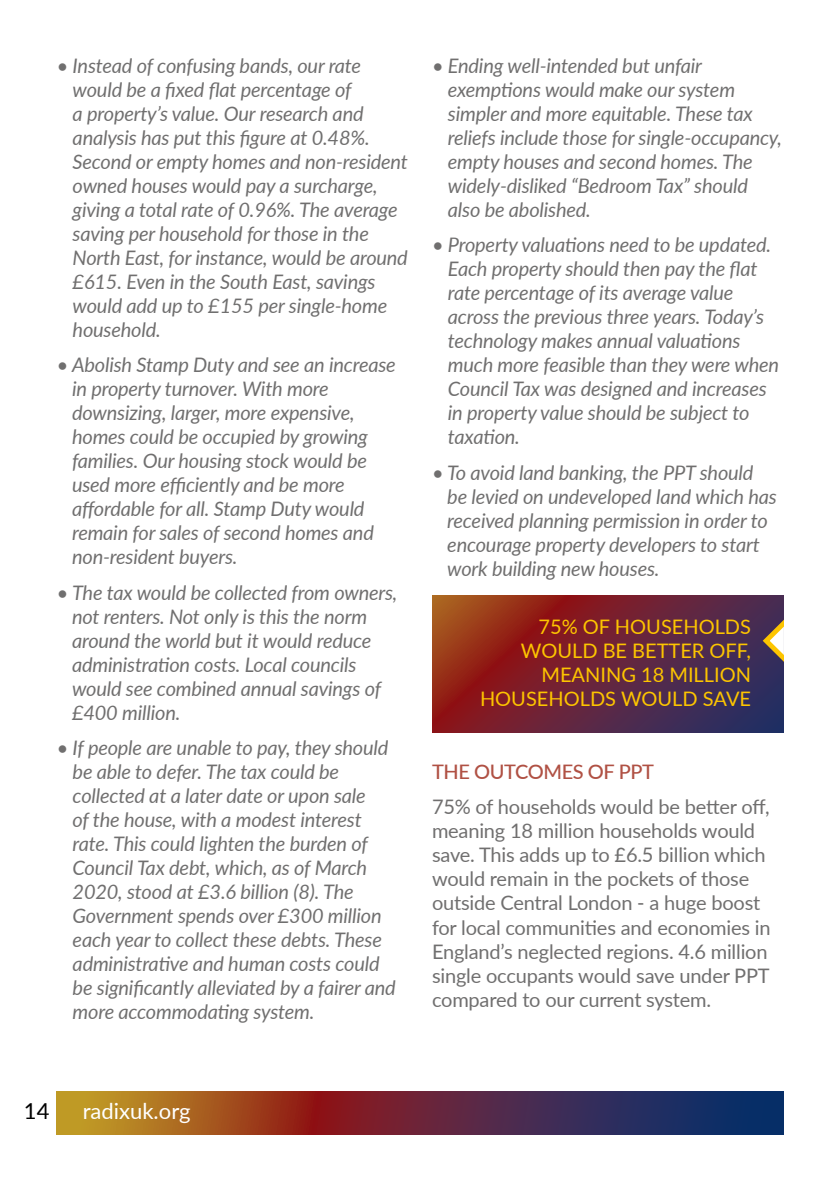
<style>
.page{position:relative;width:840px;height:1191px;background:#fff}
.page>*{position:absolute;margin:0;border:0;box-sizing:border-box;transform-origin:0 0}
.t1{font:22px "Lato";color:#fff}
.t2{font:22px "Lato";color:#000}
.t3{font:italic 20px/24px "Lato";letter-spacing:-.01em;color:#706f6f}
.t4{font:20px/24px "Lato";letter-spacing:-.01em;color:#706f6f}
.t5{font:20px/24px "Lato";color:#fdc500;text-align:right}
.t6{font:500 20px "Lato";letter-spacing:-.02em;color:#b05144}
</style>
<div class="page">
<svg style="left:57px;top:1091px;width:725px;height:43px;background:#683d3c"></svg>
<svg style="left:432px;top:595px;width:351px;height:137px;background:#6a2637"></svg>
<svg style="left:758px;top:612px;width:25px;height:56px"></svg>
<p class="t3" style="left:73px;top:53px;width:336px;text-indent:-16px">• Instead of confusing bands, our rate would be a fixed flat percentage of<br>a property’s value. Our research and analysis has put this figure at 0.48%.<br>Second or empty homes and non-resident owned houses would pay a surcharge, giving a total rate of 0.96%. The average saving per household for those in the North East, for instance, would be around £615. Even in the South East, savings would add up to £155 per single-home household.</p>
<p class="t3" style="left:72px;top:352px;width:325px;text-indent:-15px">• Abolish Stamp Duty and see an increase in property turnover. With more downsizing, larger, more expensive, homes could be occupied by growing families. Our housing stock would be used more efficiently and be more affordable for all. Stamp Duty would remain for sales of second homes and non-resident buyers.</p>
<p class="t3" style="left:72px;top:579px;width:326px;text-indent:-15px">• The tax would be collected from owners, not renters. Not only is this the norm around the world but it would reduce administration costs. Local councils would see combined annual savings of £400 million.</p>
<p class="t3" style="left:73px;top:735px;width:324px;text-indent:-16px">• If people are unable to pay, they should be able to defer. The tax could be collected at a later date or upon sale<br>of the house, with a modest interest rate. This could lighten the burden of Council Tax debt, which, as of March 2020, stood at £3.6 billion (8). The Government spends over £300 million each year to collect these debts. These administrative and human costs could be significantly alleviated by a fairer and more accommodating system.</p>
<p class="t3" style="left:447px;top:53px;width:335px;text-indent:-16px">• Ending well-intended but unfair exemptions would make our system simpler and more equitable. These tax reliefs include those for single-occupancy, empty houses and second homes. The widely-disliked “Bedroom Tax” should also be abolished.</p>
<p class="t3" style="left:447px;top:232px;width:332px;text-indent:-16px">• Property valuations need to be updated.<br>Each property should then pay the flat rate percentage of its average value across the previous three years. Today’s technology makes annual valuations much more feasible than they were when Council Tax was designed and increases in property value should be subject to taxation.</p>
<p class="t3" style="left:447px;top:459px;width:331px;text-indent:-15px">• To avoid land banking, the PPT should be levied on undeveloped land which has received planning permission in order to encourage property developers to start work building new houses.</p>
<p class="t5" style="left:479px;top:613px;width:272px">75% OF HOUSEHOLDS<br>WOULD BE BETTER OFF,<br>MEANING 18 MILLION<br>HOUSEHOLDS WOULD SAVE</p>
<p class="t6" style="left:432px;top:757px;width:223px">THE OUTCOMES OF PPT</p>
<p class="t4" style="left:432px;top:794px;width:340px">75% of households would be better off, meaning 18 million households would save. This adds up to £6.5 billion which would remain in the pockets of those outside Central London - a huge boost for local communities and economies in England’s neglected regions. 4.6 million single occupants would save under PPT compared to our current system.</p>
<p class="t2" style="left:24px;top:1095px;width:27px">14</p>
<p class="t1" style="left:83px;top:1095px;width:109px">radixuk.org</p>
</div>
